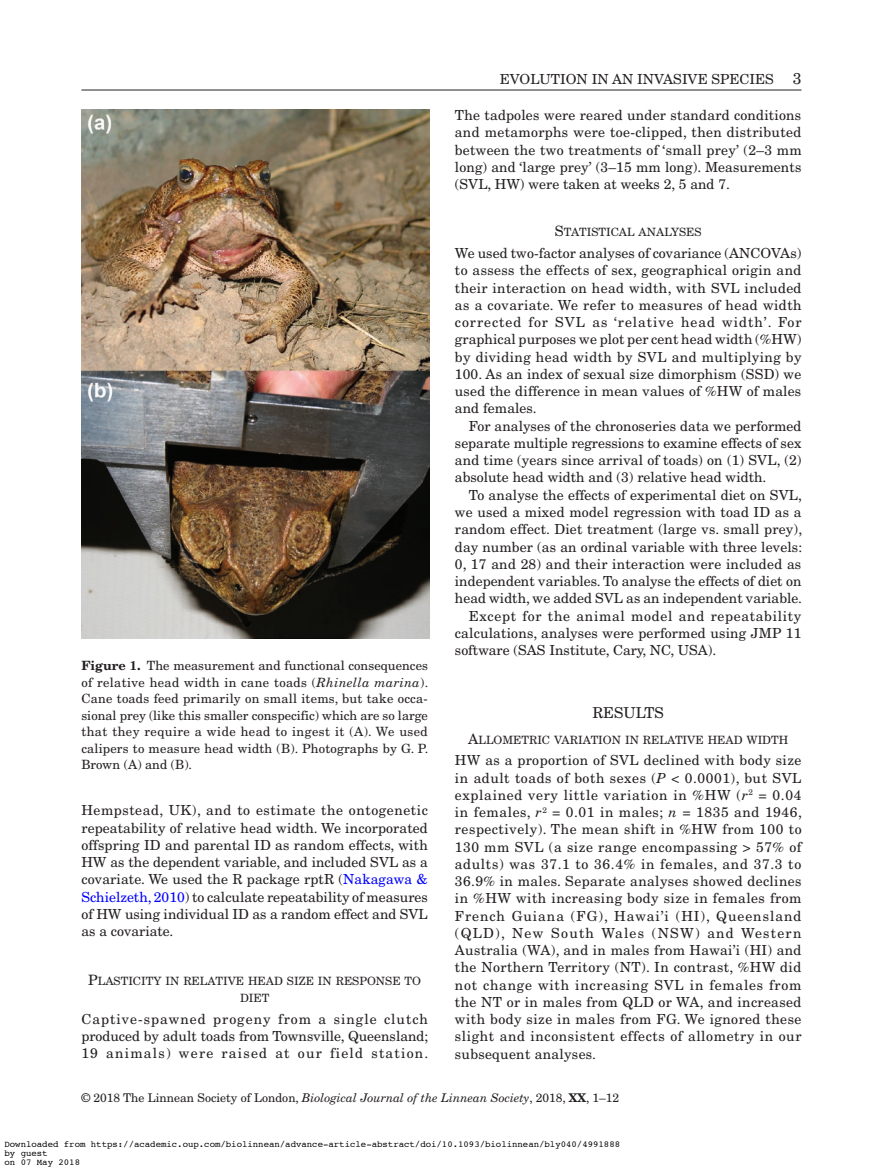
<style>
.page{position:relative;width:893px;height:1174px;background:#fff}
.page>*{position:absolute;margin:0;border:0;box-sizing:border-box;transform-origin:0 0}
.t1{font:15px "New Century Schlbk";color:#231f20}
.t2{font:13.8px/17.2px "New Century Schlbk";letter-spacing:.01em;color:#231f20;text-align:justify}
.t3{font:13.8px "New Century Schlbk";letter-spacing:.05em;color:#231f20}
.t4{font:12.75px/16.5px "New Century Schlbk";letter-spacing:.015em;color:#231f20;text-align:justify}
.t5{font:12px "New Century Schlbk";color:#231f20}
.t6{font:11.4px/17.2px "New Century Schlbk Roman SC800";color:#231f20;text-align:center}
.t7{font:9px/9px "Courier";color:#000}
.s1{font-size:15.75px}
.s2{font-weight:700}
.s3{font-style:italic}
.s4{color:#00f}
.s5{font-size:14.25px}
</style>
<div class="page">
<hr style="left:81px;top:90px;width:720px;height:1px;background:#231f20">
<img style="left:81px;top:110px;width:348px;height:528px">
<p class="t2" style="left:500px;top:70px;width:303px">EVOLUTION IN AN INVASIVE SPECIES <span class="s1">3</span></p>
<p class="t4" style="left:81px;top:657px;width:348px"><span class="s2">Figure 1.</span> The measurement and functional consequences of relative head width in cane toads (<span class="s3">Rhinella marina</span>).<br>Cane toads feed primarily on small items, but take occa&shy;sional prey (like this smaller conspecific) which are so large that they require a wide head to ingest it (A). We used calipers to measure head width (B). Photographs by G. P.<br>Brown (A) and (B).</p>
<p class="t2" style="left:81px;top:801px;width:348px">Hempstead, UK), and to estimate the ontogenetic repeatability of relative head width. We incorporated offspring ID and parental ID as random effects, with HW as the dependent variable, and included SVL as a covariate. We used the R package rptR (<span class="s4">Nakagawa &amp; Schielzeth, 2010</span>) to calculate repeatability of measures of HW using individual ID as a random effect and SVL as a covariate.</p>
<p class="t6" style="left:88px;top:972px;width:334px"><span class="s5">P</span>LASTICITY IN RELATIVE HEAD SIZE IN RESPONSE TO<br>DIET</p>
<p class="t2" style="left:81px;top:1010px;width:349px">Captive-spawned progeny from a single clutch produced by adult toads from Townsville, Queensland; 19 animals) were raised at our field station.</p>
<p class="t2" style="left:455px;top:107px;width:348px">The tadpoles were reared under standard conditions and metamorphs were toe-clipped, then distributed between the two treatments of ‘small prey’ (2–3 mm long) and ‘large prey’ (3–15 mm long). Measurements (SVL, HW) were taken at weeks 2, 5 and 7.</p>
<p class="t6" style="left:555px;top:224px;width:149px"><span class="s5">S</span>TATISTICAL ANALYSES</p>
<p class="t2" style="left:455px;top:245px;width:348px">We used two-factor analyses of covariance (ANCOVAs) to assess the effects of sex, geographical origin and their interaction on head width, with SVL included as a covariate. We refer to measures of head width corrected for SVL as ‘relative head width’. For graphical purposes we plot per cent head width (%HW) by dividing head width by SVL and multiplying by 100. As an index of sexual size dimorphism (SSD) we used the difference in mean values of %HW of males and females.</p>
<p class="t2" style="left:455px;top:417px;width:348px;text-indent:14px">For analyses of the chronoseries data we performed separate multiple regressions to examine effects of sex and time (years since arrival of toads) on (1) SVL, (2) absolute head width and (3) relative head width.</p>
<p class="t2" style="left:469px;top:486px;width:335px">To analyse the effects of experimental diet on SVL,</p>
<p class="t2" style="left:455px;top:503px;width:348px">we used a mixed model regression with toad ID as a</p>
<p class="t2" style="left:455px;top:520px;width:349px">random effect. Diet treatment (large vs. small prey),</p>
<p class="t2" style="left:455px;top:538px;width:349px">day number (as an ordinal variable with three levels:</p>
<p class="t2" style="left:455px;top:555px;width:348px">0, 17 and 28) and their interaction were included as</p>
<p class="t2" style="left:455px;top:572px;width:348px">independent variables. To analyse the effects of diet on</p>
<p class="t2" style="left:455px;top:589px;width:348px">head width, we added SVL as an independent variable.</p>
<p class="t3" style="left:469px;top:607px;width:334px">Except for the animal model and repeatability</p>
<p class="t2" style="left:455px;top:624px;width:348px">calculations, analyses were performed using JMP 11</p>
<p class="t2" style="left:455px;top:641px;width:263px">software (SAS Institute, Cary, NC, USA).</p>
<p class="t1" style="left:592px;top:703px;width:73px">RESULTS</p>
<p class="t6" style="left:468px;top:731px;width:322px"><span class="s5">A</span>LLOMETRIC VARIATION IN RELATIVE HEAD WIDTH</p>
<p class="t2" style="left:455px;top:752px;width:349px">HW as a proportion of SVL declined with body size in adult toads of both sexes (<span class="s3">P</span> &lt; 0.0001), but SVL explained very little variation in %HW (<span class="s3">r</span><sup>2</sup> = 0.04 in females, <span class="s3">r</span><sup>2</sup> = 0.01 in males; <span class="s3">n</span> = 1835 and 1946, respectively). The mean shift in %HW from 100 to 130 mm SVL (a size range encompassing &gt; 57% of adults) was 37.1 to 36.4% in females, and 37.3 to 36.9% in males. Separate analyses showed declines in %HW with increasing body size in females from French Guiana (FG), Hawai’i (HI), Queensland (QLD), New South Wales (NSW) and Western Australia (WA), and in males from Hawai’i (HI) and the Northern Territory (NT). In contrast, %HW did not change with increasing SVL in females from the NT or in males from QLD or WA, and increased with body size in males from FG. We ignored these slight and inconsistent effects of allometry in our subsequent analyses.</p>
<p class="t5" style="left:81px;top:1090px;width:539px">© 2018 The Linnean Society of London, <span class="s3">Biological Journal of the Linnean Society</span>, 2018, <span class="s2">XX</span>, 1–12</p>
<p class="t7" style="left:4px;top:1140px;width:617px">Downloaded from https://academic.oup.com/biolinnean/advance-article-abstract/doi/10.1093/biolinnean/bly040/4991888 by guest<br>on 07 May 2018</p>
</div>
